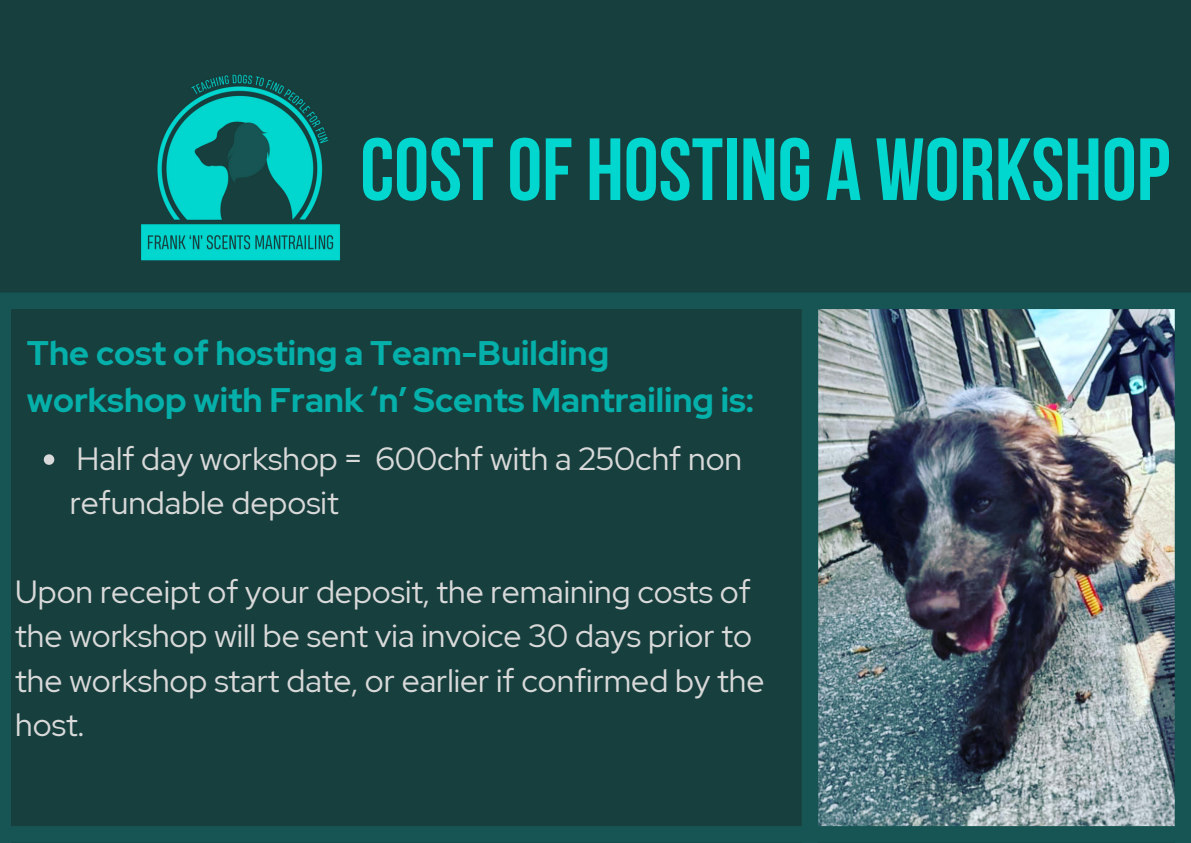
<style>
.page{position:relative;width:1191px;height:843px;background:#fff}
.page>*{position:absolute;margin:0;border:0;box-sizing:border-box;transform-origin:0 0}
.t1{font:88px "Bebas Neue Cyrillic";color:#02d7cf}
.t2{font:700 34px/47.2px "Red Hat Display";color:#06b0aa}
.t3{font:32px/44.2px "Red Hat Display";color:#d9d9d9}
</style>
<div class="page">
<div style="left:0;top:0;width:1190px;height:842px;background:#173f3e"></div>
<img style="left:141px;top:74px;width:199px;height:187px">
<div style="left:0;top:301px;width:11px;height:541px;background:#165553"></div>
<img style="left:818px;top:309px;width:356px;height:516px">
<div style="left:0;top:292px;width:1190px;height:17px;background:#165553"></div>
<div style="left:1174px;top:301px;width:16px;height:541px;background:#165553"></div>
<svg style="left:44px;top:454px;width:10px;height:10px"></svg>
<div style="left:801px;top:301px;width:17px;height:541px;background:#165553"></div>
<div style="left:0;top:825px;width:1190px;height:17px;background:#165553"></div>
<p class="t1" style="left:360px;top:134px;width:811px">COSTOF HOSTING A WORKSHOP</p>
<p class="t2" style="left:27px;top:329px;width:728px">The cost of hosting a Team-Building workshop with Frank ‘n’ Scents Mantrailing is:</p>
<p class="t3" style="left:70px;top:436px;width:674px">Half day workshop = 600chf with a 250chf non refundable deposit</p>
<h2 class="t3" style="left:15px;top:569px;width:750px">Upon receipt of your deposit, the remaining costs of the workshop will be sent via invoice 30 days prior to the workshop start date, or earlier if confirmed by the host.</h2>
</div>
